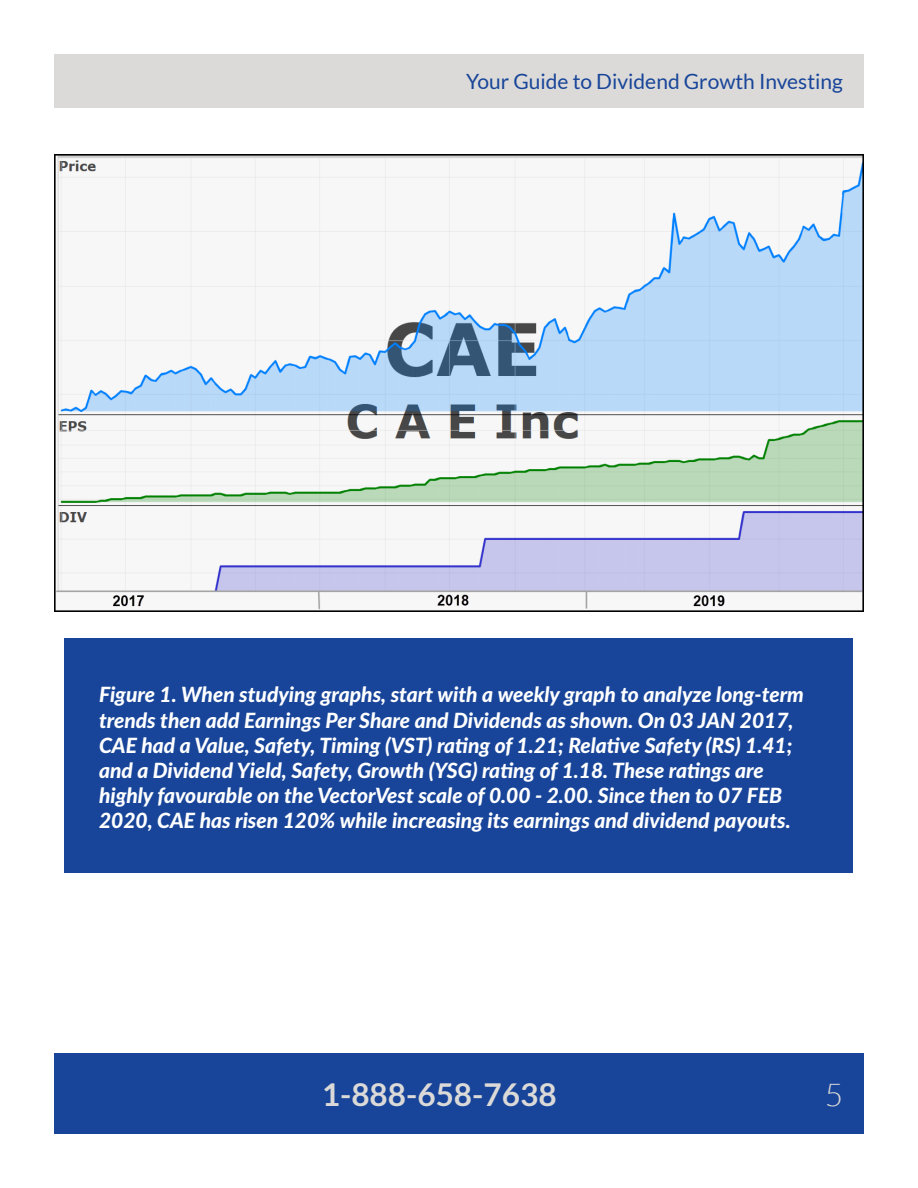
<style>
.page{position:relative;width:918px;height:1188px;background:#fff}
.page>*{position:absolute;margin:0;border:0;box-sizing:border-box;transform-origin:0 0}
.t1{font:700 31.5px "Lato";color:#dbdad8}
.t2{font:300 31.5px "Lato";color:#dbdad8}
.t3{font:italic 800 21px/25.2px "Lato";color:#fff}
.t4{font:21px "Lato";color:#184599}
</style>
<div class="page">
<div style="left:54px;top:1053px;width:810px;height:81px;background:#184599"></div>
<div style="left:54px;top:54px;width:810px;height:54px;background:#dbdad8"></div>
<img style="left:54px;top:154px;width:810px;height:457px">
<div style="left:64px;top:639px;width:790px;height:234px;background:#184599"></div>
<p class="t4" style="left:466px;top:70px;width:378px">Your Guide to Dividend Growth Investing</p>
<p class="t3" style="left:99px;top:681px;width:706px">Figure 1. When studying graphs, start with a weekly graph to analyze long-term trends then add Earnings Per Share and Dividends as shown. On 03 JAN 2017, CAE had a Value, Safety, Timing (VST) rating of 1.21; Relative Safety (RS) 1.41; and a Dividend Yield, Safety, Growth (YSG) rating of 1.18. These ratings are highly favourable on the VectorVest scale of 0.00 - 2.00. Since then to 07 FEB 2020, CAE has risen 120% while increasing its earnings and dividend payouts.</p>
<h1 class="t1" style="left:322px;top:1077px;width:236px">1-888-658-7638</h1>
<h1 class="t2" style="left:825px;top:1078px;width:20px">5</h1>
</div>
